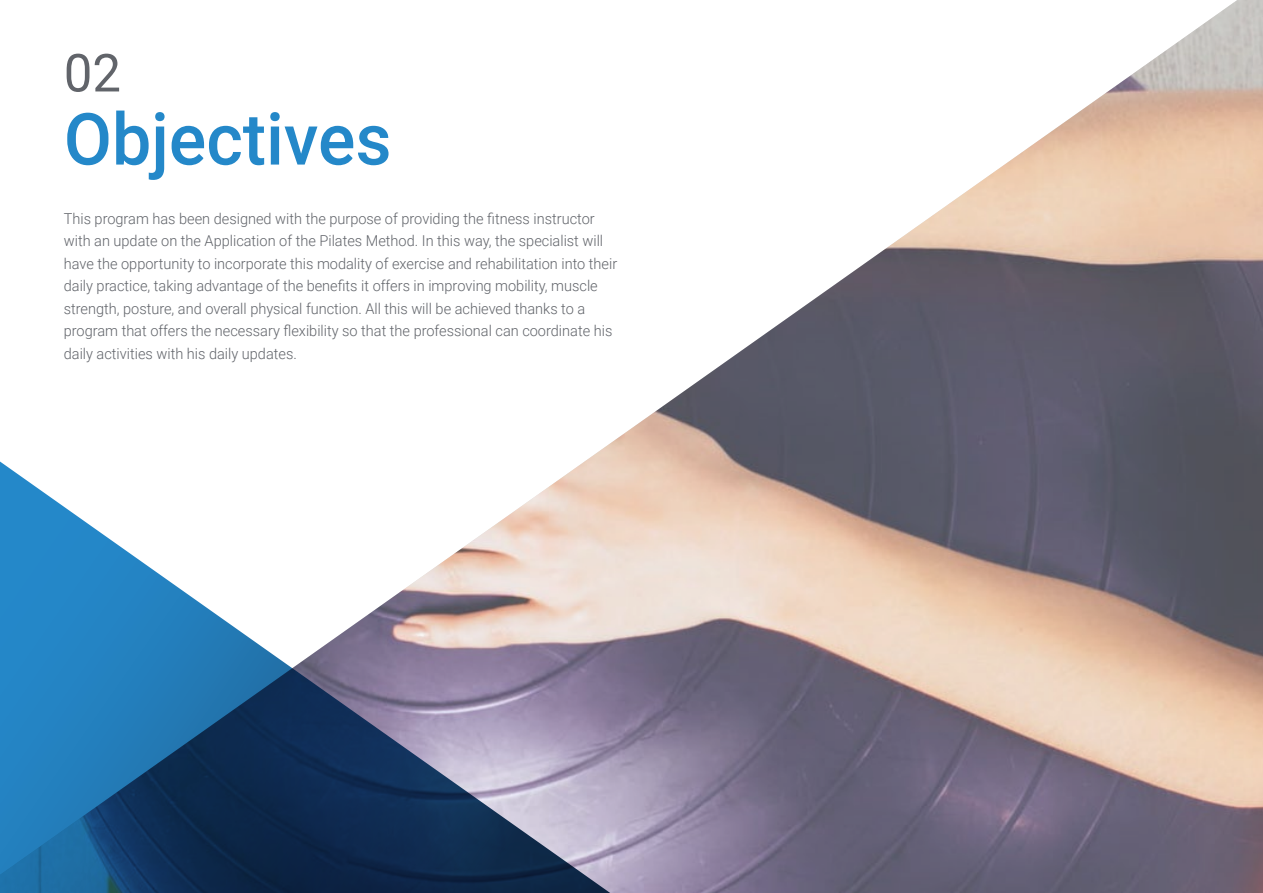
<style>
.page{position:relative;width:1263px;height:893px;background:#fff}
.page>*{position:absolute;margin:0;border:0;box-sizing:border-box;transform-origin:0 0}
.t1{font:500 72px "Roboto";color:#2488c9}
.t2{font:52.5px "Roboto";color:#61646a}
.t3{font:300 15px/22.5px "Roboto";color:#61646a}
</style>
<div class="page">
<img style="left:607px;top:0;width:656px;height:893px">
<svg style="left:0;top:446px;width:640px;height:447px"></svg>
<h2 class="t2" style="left:64px;top:36px;width:59px">02</h2>
<h1 class="t1" style="left:64px;top:89px;width:329px">Objectives</h1>
<p class="t3" style="left:64px;top:207px;width:555px">This program has been designed with the purpose of providing the fitness instructor with an update on the Application of the Pilates Method. In this way, the specialist will have the opportunity to incorporate this modality of exercise and rehabilitation into their daily practice, taking advantage of the benefits it offers in improving mobility, muscle strength, posture, and overall physical function. All this will be achieved thanks to a program that offers the necessary flexibility so that the professional can coordinate his daily activities with his daily updates.</p>
</div>
